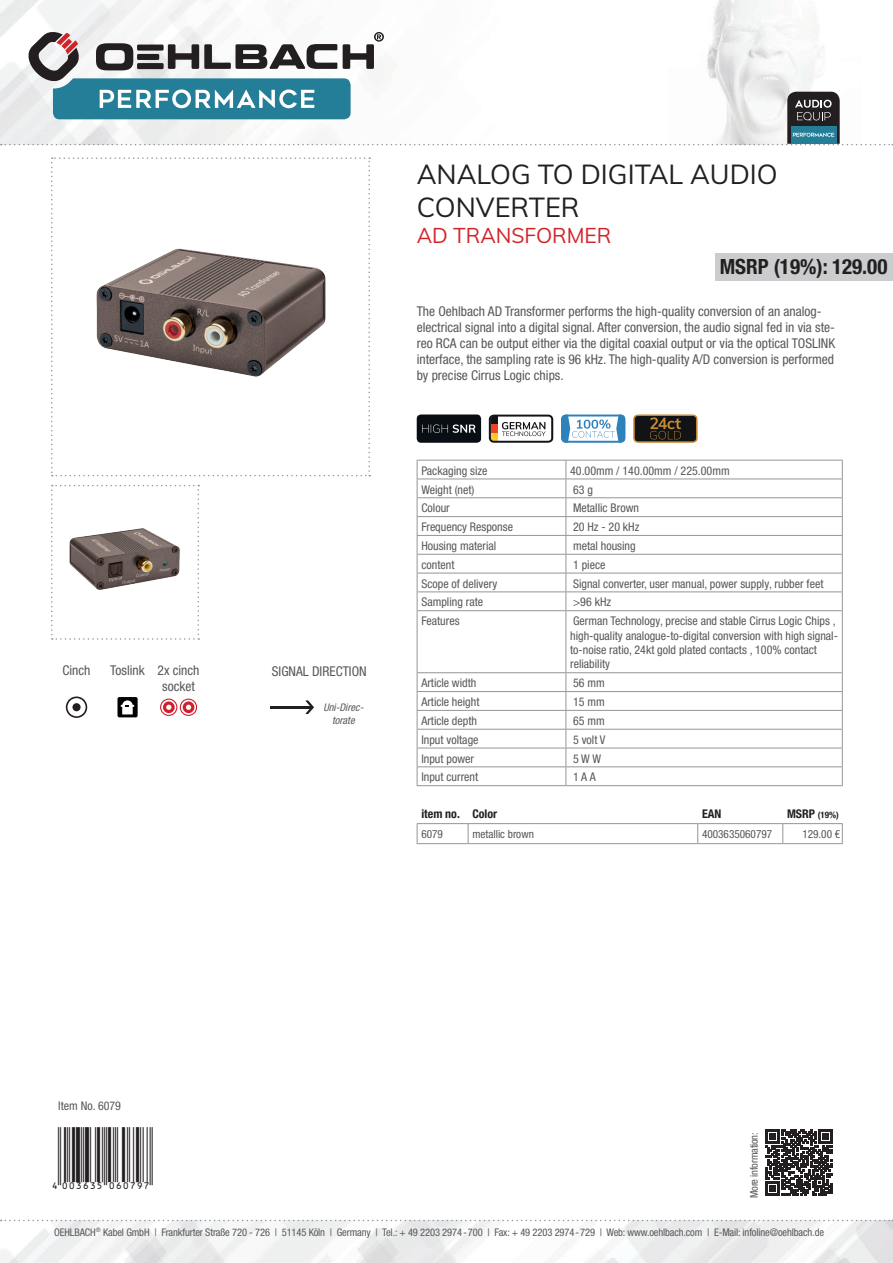
<style>
.page{position:relative;width:893px;height:1263px;background:#fff}
.page>*{position:absolute;margin:0;border:0;box-sizing:border-box;transform-origin:0 0}
.t1{font:27px/32.4px "Muli";color:#231f20}
.t2{font:27px "EAN";color:#231f20}
.t3{font:700 condensed 21px "Helvetica Neue LTW1 G";color:#231f20}
.t4{font:21px "Muli";color:#d1232a}
.t5{font:condensed 13.5px/16.2px "Helvetica Neue LTW1 G";color:#57585a}
.t6{font:condensed 12px/14.4px "Helvetica Neue LTW1 G";color:#57585a}
.t7{font:700 condensed 12px "Helvetica Neue LTW1 G";color:#231f20}
.t8{font:condensed 11.25px "Helvetica Neue LTW1 G";color:#57585a}
.t9{font:condensed 10.5px "Helvetica Neue LTW1 G";letter-spacing:-.01em;color:#57585a}
.t10{font:italic condensed 10.5px/12.6px "Helvetica Neue LTW1 G";color:#57585a;text-align:center}
.t11{font:700 condensed 9px "Helvetica Neue LTW1 G";color:#231f20}
.s1{font-size:12px}
</style>
<div class="page">
<img style="left:0;top:1220px;width:893px;height:43px">
<img style="left:0;top:0;width:818px;height:145px">
<svg style="left:1px;top:1220px;width:892px;height:1px"></svg>
<svg style="left:51px;top:157px;width:319px;height:319px"></svg>
<svg style="left:51px;top:485px;width:148px;height:155px"></svg>
<div style="left:417px;top:414px;width:64px;height:29px;background:#090e15;border-radius:4px"></div>
<svg style="left:422px;top:424px;width:54px;height:9px"></svg>
<svg style="left:489px;top:415px;width:64px;height:28px"></svg>
<svg style="left:561px;top:414px;width:64px;height:29px"></svg>
<svg style="left:633px;top:414px;width:65px;height:29px;background:#463926"></svg>
<svg style="left:66px;top:696px;width:21px;height:22px"></svg>
<div style="left:72px;top:703px;width:9px;height:8px;background:#231f20;border-radius:50%"></div>
<svg style="left:118px;top:697px;width:20px;height:20px"></svg>
<svg style="left:163px;top:701px;width:12px;height:12px"></svg>
<div style="left:160px;top:699px;width:17px;height:17px;border:1px solid #d0202d;border-radius:50%"></div>
<svg style="left:183px;top:701px;width:11px;height:12px"></svg>
<div style="left:180px;top:699px;width:17px;height:17px;border:1px solid #d0202d;border-radius:50%"></div>
<hr style="left:270px;top:706px;width:42px;height:2px;background:#231f20">
<svg style="left:306px;top:700px;width:8px;height:14px"></svg>
<svg style="left:766px;top:1129px;width:66px;height:67px"></svg>
<svg style="left:1px;top:31px;width:892px;height:114px"></svg>
<svg style="left:417px;top:824px;width:426px;height:19px"></svg>
<hr style="left:417px;top:843px;width:51px;height:1px;background:#939598">
<hr style="left:468px;top:843px;width:230px;height:1px;background:#939598">
<hr style="left:698px;top:843px;width:85px;height:1px;background:#939598">
<hr style="left:783px;top:843px;width:60px;height:1px;background:#939598">
<hr style="left:417px;top:823px;width:51px;height:1px;background:#939598">
<hr style="left:468px;top:823px;width:230px;height:1px;background:#939598">
<hr style="left:698px;top:823px;width:85px;height:1px;background:#939598">
<hr style="left:783px;top:823px;width:60px;height:1px;background:#939598">
<div style="left:715px;top:253px;width:178px;height:27px;background:#cbccce"></div>
<svg style="left:417px;top:460px;width:426px;height:150px"></svg>
<hr style="left:417px;top:610px;width:149px;height:1px;background:#939598">
<hr style="left:417px;top:611px;width:1px;height:61px;background:#939598">
<hr style="left:566px;top:610px;width:277px;height:1px;background:#939598">
<hr style="left:566px;top:611px;width:1px;height:61px;background:#939598">
<hr style="left:842px;top:611px;width:1px;height:61px;background:#939598">
<hr style="left:417px;top:672px;width:149px;height:1px;background:#939598">
<hr style="left:566px;top:672px;width:277px;height:1px;background:#939598">
<hr style="left:417px;top:691px;width:149px;height:1px;background:#939598">
<hr style="left:566px;top:691px;width:277px;height:1px;background:#939598">
<hr style="left:417px;top:710px;width:149px;height:1px;background:#939598">
<hr style="left:566px;top:710px;width:277px;height:1px;background:#939598">
<hr style="left:417px;top:729px;width:149px;height:1px;background:#939598">
<hr style="left:566px;top:729px;width:277px;height:1px;background:#939598">
<hr style="left:417px;top:748px;width:149px;height:1px;background:#939598">
<hr style="left:566px;top:748px;width:277px;height:1px;background:#939598">
<hr style="left:417px;top:766px;width:149px;height:1px;background:#939598">
<svg style="left:417px;top:673px;width:1px;height:112px"></svg>
<hr style="left:566px;top:766px;width:277px;height:1px;background:#939598">
<svg style="left:566px;top:673px;width:1px;height:112px"></svg>
<svg style="left:842px;top:673px;width:1px;height:112px"></svg>
<hr style="left:417px;top:785px;width:149px;height:1px;background:#939598">
<hr style="left:566px;top:785px;width:277px;height:1px;background:#939598">
<h1 class="t1" style="left:417px;top:157px;width:362px">ANALOG TO DIGITAL AUDIO<br>CONVERTER</h1>
<h2 class="t4" style="left:417px;top:221px;width:196px">AD TRANSFORMER</h2>
<h2 class="t3" style="left:720px;top:254px;width:169px">MSRP (19%): 129.00</h2>
<p class="t5" style="left:63px;top:662px;width:30px">Cinch</p>
<p class="t5" style="left:110px;top:662px;width:91px">Toslink 2x cinch</p>
<p class="t5" style="left:272px;top:663px;width:96px">SIGNAL DIRECTION</p>
<p class="t5" style="left:162px;top:678px;width:34px">socket</p>
<p class="t10" style="left:323px;top:701px;width:44px">Uni-Direc&shy;torate</p>
<p class="t5" style="left:417px;top:303px;width:420px">The Oehlbach AD Transformer performs the high-quality conversion of an analog&shy;electrical signal into a digital signal. After conversion, the audio signal fed in via ste&shy;reo RCA can be output either via the digital coaxial output or via the optical TOSLINK interface, the sampling rate is 96 kHz. The high-quality A/D conversion is performed by precise Cirrus Logic chips.</p>
<p class="t6" style="left:421px;top:463px;width:68px">Packaging size</p>
<p class="t6" style="left:570px;top:463px;width:161px">40.00mm / 140.00mm / 225.00mm</p>
<p class="t6" style="left:421px;top:482px;width:55px">Weight (net)</p>
<p class="t6" style="left:573px;top:482px;width:21px">63 g</p>
<p class="t6" style="left:421px;top:501px;width:30px">Colour</p>
<p class="t6" style="left:573px;top:501px;width:68px">Metallic Brown</p>
<p class="t6" style="left:421px;top:520px;width:93px">Frequency Response</p>
<p class="t6" style="left:573px;top:520px;width:68px">20 Hz - 20 kHz</p>
<p class="t6" style="left:421px;top:539px;width:76px">Housing material</p>
<p class="t6" style="left:573px;top:539px;width:64px">metal housing</p>
<p class="t6" style="left:421px;top:557px;width:35px">content</p>
<p class="t6" style="left:573px;top:557px;width:34px">1 piece</p>
<p class="t6" style="left:421px;top:576px;width:78px">Scope of delivery</p>
<p class="t6" style="left:573px;top:576px;width:252px">Signal converter, user manual, power supply, rubber feet</p>
<p class="t6" style="left:421px;top:595px;width:63px">Sampling rate</p>
<p class="t6" style="left:573px;top:595px;width:40px">&gt;96 kHz</p>
<p class="t6" style="left:421px;top:614px;width:40px">Features</p>
<p class="t6" style="left:570px;top:614px;width:269px">German Technology, precise and stable Cirrus Logic Chips , high-quality analogue-to-digital conversion with high signal&shy;to-noise ratio, 24kt gold plated contacts , 100% contact reliability</p>
<p class="t6" style="left:421px;top:676px;width:57px">Article width</p>
<p class="t6" style="left:573px;top:676px;width:33px">56 mm</p>
<p class="t6" style="left:421px;top:695px;width:60px">Article height</p>
<p class="t6" style="left:573px;top:695px;width:33px">15 mm</p>
<p class="t6" style="left:421px;top:713px;width:57px">Article depth</p>
<p class="t6" style="left:573px;top:713px;width:33px">65 mm</p>
<p class="t6" style="left:421px;top:732px;width:59px">Input voltage</p>
<p class="t6" style="left:573px;top:732px;width:34px">5 volt V</p>
<p class="t6" style="left:421px;top:751px;width:54px">Input power</p>
<p class="t6" style="left:573px;top:751px;width:29px">5 W W</p>
<p class="t6" style="left:421px;top:770px;width:58px">Input current</p>
<p class="t6" style="left:573px;top:770px;width:24px">1 A A</p>
<p class="t7" style="left:421px;top:806px;width:77px">item no. Color</p>
<p class="t7" style="left:702px;top:806px;width:21px">EAN</p>
<p class="t11" style="left:787px;top:809px;width:53px"><span class="s1">MSRP</span> (19%)</p>
<p class="t8" style="left:421px;top:827px;width:23px">6079</p>
<p class="t8" style="left:472px;top:827px;width:63px">metallic brown</p>
<p class="t8" style="left:702px;top:827px;width:72px">4003635060797</p>
<p class="t8" style="left:802px;top:827px;width:39px">129.00 €</p>
<p class="t6" style="left:58px;top:1098px;width:64px">Item No. 6079</p>
<h1 class="t2" style="left:51px;top:1157px;width:103px">4":D=@GI#NTNUWU"</h1>
<p class="t9" style="left:748px;top:1198px;width:67px;rotate:-90deg">More information:</p>
<p class="t9" style="left:54px;top:1226px;width:771px">OEHLBACH<sup>®</sup> Kabel GmbH | Frankfurter Straße 720 - 726 | 51145 Köln | Germany | Tel.: + 49 2203 2974-700 | Fax: + 49 2203 2974-729 | Web: www.oehlbach.com | E-Mail: infoline@oehlbach.de</p>
</div>
